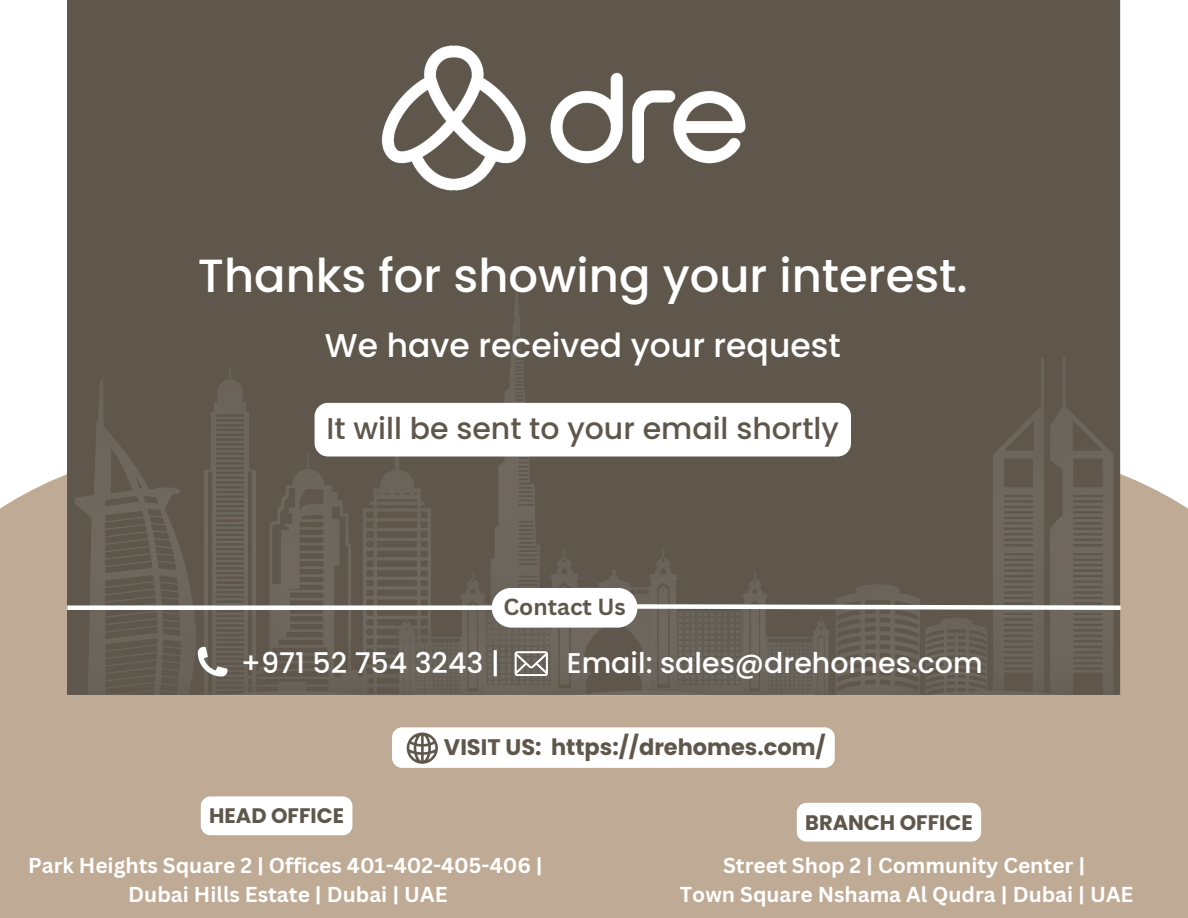
<style>
.page{position:relative;width:1188px;height:918px;background:#fff}
.page>*{position:absolute;margin:0;border:0;box-sizing:border-box;transform-origin:0 0}
.t1{font:500 46.5px "Poppins";color:#fff}
.t2{font:500 33px "Poppins";color:#fff}
.t3{font:500 30px "Poppins";color:#5f574c}
.t4{font:500 28.5px "Poppins";color:#fff}
.t5{font:700 22.65px "Canva Sans";color:#5f574c}
.t6{font:700 22.5px "Poppins";color:#5f574c}
.t7{font:700 21px "Canva Sans";color:#fff}
.t8{font:700 21px "Poppins";color:#5f574c}
</style>
<div class="page">
<div style="left:0;top:447px;width:1188px;height:471px;background:#bfab95"></div>
<div style="left:67px;top:0;width:1053px;height:248px;background:#5f574c"></div>
<img style="left:197px;top:0;width:833px;height:248px">
<img style="left:67px;top:248px;width:1053px;height:447px">
<div style="left:492px;top:588px;width:146px;height:40px;background:#fff;border-radius:20px"></div>
<svg style="left:198px;top:647px;width:29px;height:29px"></svg>
<svg style="left:636px;top:602px;width:485px;height:10px;background:#aaa6a0"></svg>
<div style="left:67px;top:605px;width:427px;height:5px;background:#fff"></div>
<svg style="left:515px;top:651px;width:33px;height:25px"></svg>
<svg style="left:315px;top:403px;width:536px;height:54px"></svg>
<div style="left:201px;top:796px;width:151px;height:39px;background:#fff;border-radius:10px"></div>
<div style="left:797px;top:803px;width:184px;height:39px;background:#fff;border-radius:10px"></div>
<svg style="left:392px;top:727px;width:443px;height:41px;background:#f9f8f7"></svg>
<h2 class="t1" style="left:198px;top:243px;width:772px">Thanks for showing your interest.</h2>
<h2 class="t2" style="left:325px;top:323px;width:517px">We have received your request</h2>
<p class="t3" style="left:327px;top:408px;width:514px">It will be sent to your email shortly</p>
<p class="t5" style="left:503px;top:591px;width:124px">Contact Us</p>
<h1 class="t4" style="left:241px;top:643px;width:261px">+971 52 754 3243 |</h1>
<h1 class="t4" style="left:567px;top:643px;width:418px">Email: sales@drehomes.com</h1>
<h4 class="t6" style="left:444px;top:732px;width:383px">VISIT US: https://drehomes.com/</h4>
<p class="t8" style="left:209px;top:801px;width:136px">HEAD OFFICE</p>
<h3 class="t7" style="left:28px;top:850px;width:516px">Park Heights Square 2 | Offices 401-402-405-406 |</h3>
<p class="t7" style="left:128px;top:880px;width:321px">Dubai Hills Estate | Dubai | UAE</p>
<h4 class="t8" style="left:805px;top:807px;width:169px">BRANCH OFFICE</h4>
<p class="t7" style="left:723px;top:850px;width:364px">Street Shop 2 | Community Center |</p>
<p class="t7" style="left:680px;top:880px;width:455px">Town Square Nshama Al Qudra | Dubai | UAE</p>
</div>
